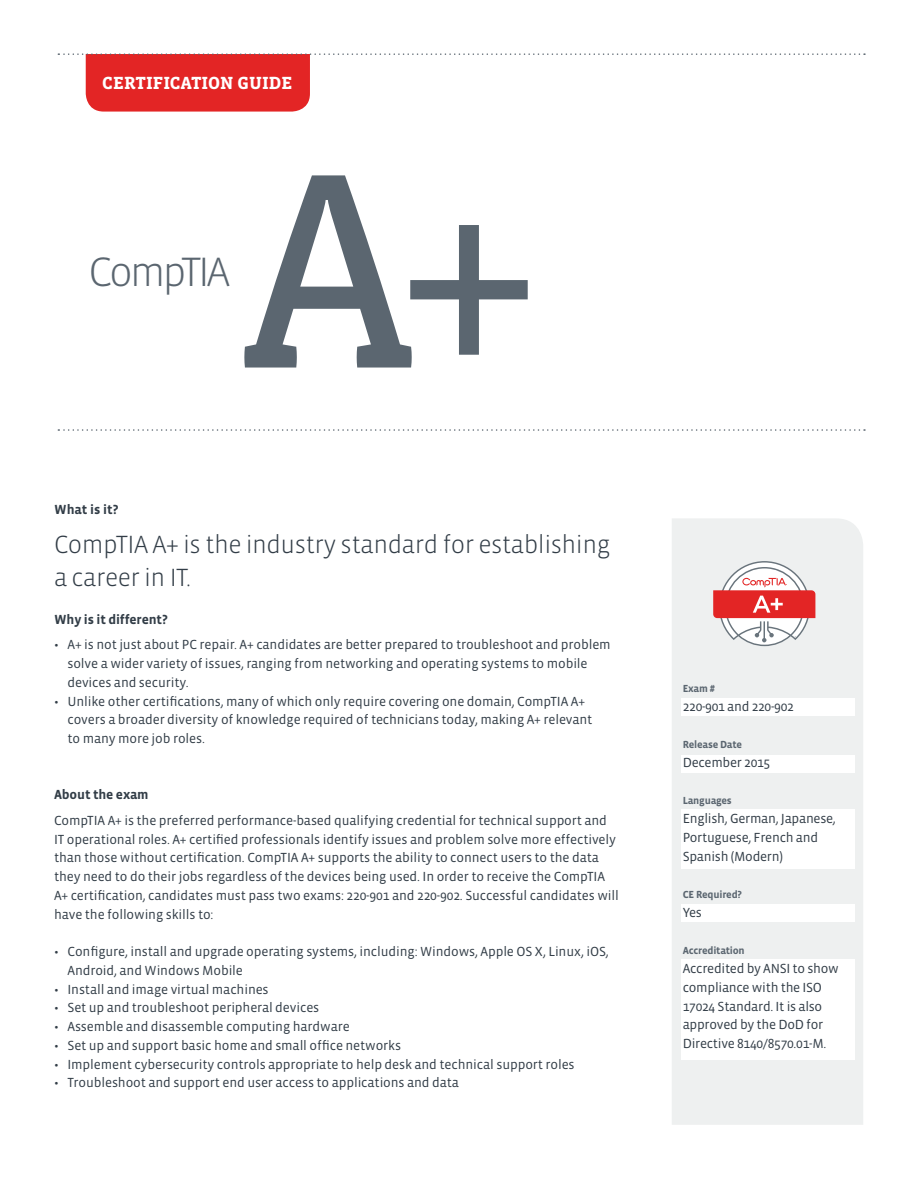
<style>
.page{position:relative;width:918px;height:1188px;background:#fff}
.page>*{position:absolute;margin:0;border:0;box-sizing:border-box;transform-origin:0 0}
.t1{font:285px "Vista Slab OT";color:#5b6670}
.t2{font:300 42px "Vista Sans OT";letter-spacing:-.075em;color:#5b6670}
.t3{font:300 25.5px/33px "Vista Sans OT";letter-spacing:-.02em;color:#323d47}
.t4{font:700 18px "Vista Slab OT";color:#fff}
.t5{font:13.5px/18.8px "Vista Sans OT";letter-spacing:-.01em;color:#323d47}
.t6{font:700 13.5px "Vista Sans OT";letter-spacing:-.01em;color:#323d47}
.t7{font:700 10.5px "Vista Sans OT";letter-spacing:-.02em;color:#5b6670}
</style>
<div class="page">
<svg style="left:58px;top:53px;width:807px;height:59px"></svg>
<svg style="left:58px;top:429px;width:807px;height:2px"></svg>
<div style="left:672px;top:518px;width:191px;height:607px;background:#eef0f0"></div>
<div style="left:681px;top:698px;width:173px;height:18px;background:#fff"></div>
<div style="left:681px;top:755px;width:173px;height:18px;background:#fff"></div>
<div style="left:681px;top:810px;width:173px;height:59px;background:#fff"></div>
<div style="left:681px;top:904px;width:173px;height:18px;background:#fff"></div>
<div style="left:681px;top:959px;width:173px;height:100px;background:#fff"></div>
<svg style="left:713px;top:561px;width:102px;height:85px"></svg>
<h3 class="t4" style="left:102px;top:74px;width:192px">CERTIFICATION GUIDE</h3>
<h2 class="t2" style="left:89px;top:251px;width:143px">CompTIA</h2>
<h1 class="t1" style="left:244px;top:125px;width:297px">A+</h1>
<p class="t6" style="left:54px;top:502px;width:66px">What is it?</p>
<h3 class="t3" style="left:54px;top:529px;width:558px">CompTIA A+ is the industry standard for establishing a career in IT.</h3>
<p class="t6" style="left:54px;top:612px;width:115px">Why is it different?</p>
<p class="t5" style="left:68px;top:636px;width:545px;text-indent:-14px">• A+ is not just about PC repair. A+ candidates are better prepared to troubleshoot and problem solve a wider variety of issues, ranging from networking and operating systems to mobile devices and security.</p>
<p class="t5" style="left:68px;top:692px;width:526px;text-indent:-14px">• Unlike other certifications, many of which only require covering one domain, CompTIA A+ covers a broader diversity of knowledge required of technicians today, making A+ relevant to many more job roles.</p>
<p class="t6" style="left:54px;top:788px;width:96px">About the exam</p>
<p class="t5" style="left:54px;top:811px;width:566px">CompTIA A+ is the preferred performance-based qualifying credential for technical support and IT operational roles. A+ certified professionals identify issues and problem solve more effectively than those without certification. CompTIA A+ supports the ability to connect users to the data they need to do their jobs regardless of the devices being used. In order to receive the CompTIA A+ certification, candidates must pass two exams: 220-901 and 220-902. Successful candidates will have the following skills to:</p>
<p class="t5" style="left:68px;top:942px;width:543px;text-indent:-14px">• Configure, install and upgrade operating systems, including: Windows, Apple OS X, Linux, iOS,<br>Android, and Windows Mobile</p>
<p class="t5" style="left:54px;top:980px;width:216px">• Install and image virtual machines</p>
<p class="t5" style="left:54px;top:999px;width:267px">• Set up and troubleshoot peripheral devices</p>
<p class="t5" style="left:54px;top:1017px;width:297px">• Assemble and disassemble computing hardware</p>
<p class="t5" style="left:54px;top:1036px;width:349px">• Set up and support basic home and small office networks</p>
<p class="t5" style="left:54px;top:1055px;width:522px">• Implement cybersecurity controls appropriate to help desk and technical support roles</p>
<p class="t5" style="left:54px;top:1074px;width:407px">• Troubleshoot and support end user access to applications and data</p>
<p class="t7" style="left:683px;top:683px;width:34px">Exam #</p>
<p class="t5" style="left:683px;top:697px;width:113px">220-901 and 220-902</p>
<p class="t7" style="left:683px;top:739px;width:61px">Release Date</p>
<p class="t5" style="left:683px;top:753px;width:89px">December 2015</p>
<p class="t7" style="left:683px;top:795px;width:51px">Languages</p>
<p class="t5" style="left:683px;top:809px;width:155px">English, German, Japanese,<br>Portuguese, French and<br>Spanish (Modern)</p>
<p class="t7" style="left:683px;top:889px;width:61px">CE Required?</p>
<p class="t5" style="left:683px;top:903px;width:21px">Yes</p>
<p class="t7" style="left:683px;top:945px;width:64px">Accreditation</p>
<p class="t5" style="left:683px;top:959px;width:158px">Accredited by ANSI to show compliance with the ISO<br>17024 Standard. It is also approved by the DoD for<br>Directive 8140/8570.01-M.</p>
</div>
